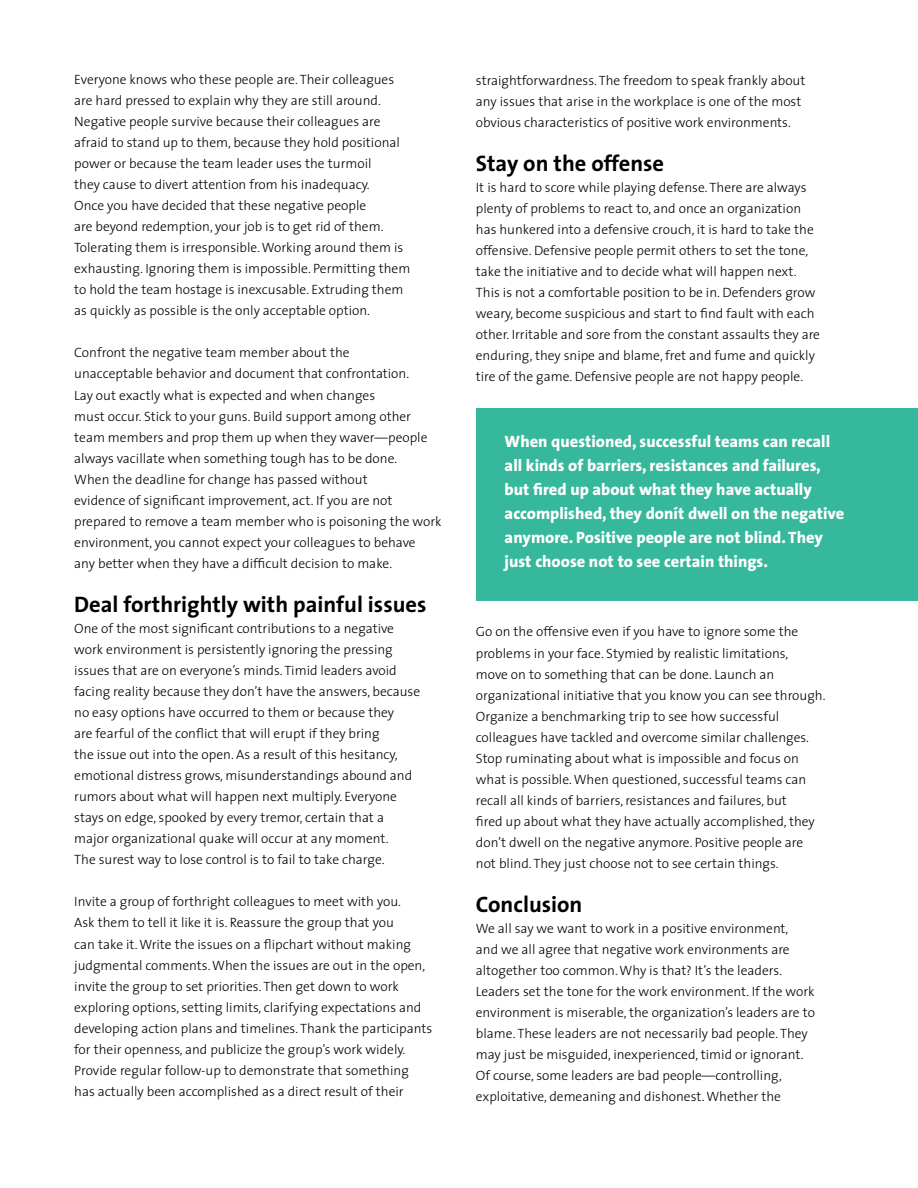
<style>
.page{position:relative;width:918px;height:1188px;background:#fff}
.page>*{position:absolute;margin:0;border:0;box-sizing:border-box;transform-origin:0 0}
.t1{font:700 22.5px "The Sans";color:#000}
.t2{font:800 16.5px/24px "The Sans";color:#fff}
.t3{font:300 13.5px/21px "The Sans";color:#000}
</style>
<div class="page">
<div style="left:476px;top:408px;width:442px;height:192px;background:#35b89b"></div>
<p class="t3" style="left:74px;top:69px;width:338px">Everyone knows who these people are. Their colleagues are hard pressed to explain why they are still around.<br>Negative people survive because their colleagues are afraid to stand up to them, because they hold positional power or because the team leader uses the turmoil<br>they cause to divert attention from his inadequacy.<br>Once you have decided that these negative people<br>are beyond redemption, your job is to get rid of them.<br>Tolerating them is irresponsible. Working around them is exhausting. Ignoring them is impossible. Permitting them to hold the team hostage is inexcusable. Extruding them as quickly as possible is the only acceptable option.</p>
<p class="t3" style="left:74px;top:343px;width:369px">Confront the negative team member about the<br>unacceptable behavior and document that confrontation.<br>Lay out exactly what is expected and when changes<br>must occur. Stick to your guns. Build support among other team members and prop them up when they waver—people always vacillate when something tough has to be done.<br>When the deadline for change has passed without<br>evidence of significant improvement, act. If you are not prepared to remove a team member who is poisoning the work environment, you cannot expect your colleagues to behave<br>any better when they have a difficult decision to make.</p>
<h1 class="t1" style="left:74px;top:590px;width:354px">Deal forthrightly with painful issues</h1>
<p class="t3" style="left:74px;top:618px;width:347px">One of the most significant contributions to a negative work environment is persistently ignoring the pressing issues that are on everyone’s minds. Timid leaders avoid facing reality because they don’t have the answers, because no easy options have occurred to them or because they<br>are fearful of the conflict that will erupt if they bring<br>the issue out into the open. As a result of this hesitancy, emotional distress grows, misunderstandings abound and rumors about what will happen next multiply. Everyone stays on edge, spooked by every tremor, certain that a major organizational quake will occur at any moment.<br>The surest way to lose control is to fail to take charge.</p>
<p class="t3" style="left:74px;top:892px;width:359px">Invite a group of forthright colleagues to meet with you.<br>Ask them to tell it like it is. Reassure the group that you<br>can take it. Write the issues on a flipchart without making judgmental comments. When the issues are out in the open, invite the group to set priorities. Then get down to work exploring options, setting limits, clarifying expectations and developing action plans and timelines. Thank the participants for their openness, and publicize the group’s work widely.<br>Provide regular follow-up to demonstrate that something has actually been accomplished as a direct result of their</p>
<p class="t3" style="left:476px;top:70px;width:331px">straightforwardness. The freedom to speak frankly about any issues that arise in the workplace is one of the most obvious characteristics of positive work environments.</p>
<h1 class="t1" style="left:476px;top:149px;width:190px">Stay on the offense</h1>
<p class="t3" style="left:476px;top:177px;width:346px">It is hard to score while playing defense. There are always plenty of problems to react to, and once an organization has hunkered into a defensive crouch, it is hard to take the offensive. Defensive people permit others to set the tone, take the initiative and to decide what will happen next.<br>This is not a comfortable position to be in. Defenders grow weary, become suspicious and start to find fault with each other. Irritable and sore from the constant assaults they are enduring, they snipe and blame, fret and fume and quickly tire of the game. Defensive people are not happy people.</p>
<p class="t2" style="left:505px;top:430px;width:341px">When questioned, successful teams can recall all kinds of barriers, resistances and failures, but fired up about what they have actually accomplished, they donít dwell on the negative anymore. Positive people are not blind. They just choose not to see certain things.</p>
<p class="t3" style="left:476px;top:622px;width:351px">Go on the offensive even if you have to ignore some the problems in your face. Stymied by realistic limitations,<br>move on to something that can be done. Launch an organizational initiative that you know you can see through.<br>Organize a benchmarking trip to see how successful colleagues have tackled and overcome similar challenges.<br>Stop ruminating about what is impossible and focus on what is possible. When questioned, successful teams can recall all kinds of barriers, resistances and failures, but<br>fired up about what they have actually accomplished, they don’t dwell on the negative anymore. Positive people are not blind. They just choose not to see certain things.</p>
<h1 class="t1" style="left:476px;top:890px;width:108px">Conclusion</h1>
<p class="t3" style="left:476px;top:918px;width:341px">We all say we want to work in a positive environment,<br>and we all agree that negative work environments are altogether too common. Why is that? It’s the leaders.<br>Leaders set the tone for the work environment. If the work environment is miserable, the organization’s leaders are to blame. These leaders are not necessarily bad people. They may just be misguided, inexperienced, timid or ignorant.<br>Of course, some leaders are bad people—controlling, exploitative, demeaning and dishonest. Whether the</p>
</div>
